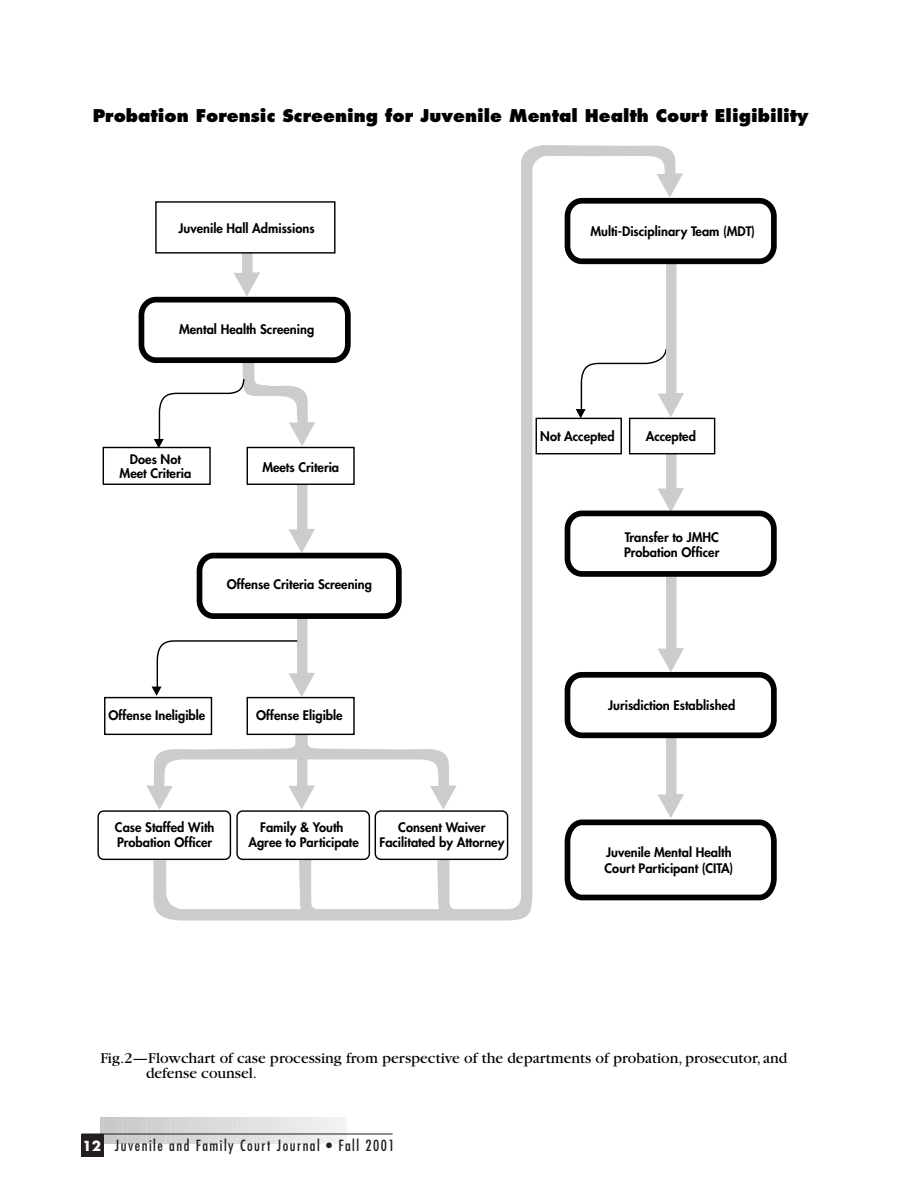
<style>
.page{position:relative;width:918px;height:1188px;background:#fff}
.page>*{position:absolute;margin:0;border:0;box-sizing:border-box;transform-origin:0 0}
.t1{font:800 17.1px "Futura";color:#000}
.t2{font:15.6px/14.2px "Garamond";color:#000}
.t3{font:condensed 15px "Futura";letter-spacing:.1em;color:#231f20}
.t4{font:800 12.9px/15.6px "Futura";color:#000}
.s1{font-weight:700;font-stretch:normal;font-size:13.5px;color:#fff}
</style>
<div class="page">
<hr style="left:100px;top:1118px;width:2px;height:25px;background:#c7c8ca">
<hr style="left:105px;top:1118px;width:2px;height:25px;background:#c7c8ca">
<svg style="left:110px;top:1118px;width:6px;height:25px"></svg>
<hr style="left:119px;top:1118px;width:2px;height:25px;background:#cacbcd">
<hr style="left:124px;top:1118px;width:2px;height:25px;background:#cbccce">
<hr style="left:129px;top:1118px;width:2px;height:25px;background:#cbccce">
<svg style="left:134px;top:1118px;width:1px;height:25px"></svg>
<hr style="left:138px;top:1118px;width:2px;height:25px;background:#cdced0">
<hr style="left:143px;top:1118px;width:2px;height:25px;background:#cecfd1">
<hr style="left:148px;top:1118px;width:2px;height:25px;background:#cfd0d2">
<hr style="left:153px;top:1118px;width:2px;height:25px;background:#cfd0d2">
<svg style="left:158px;top:1118px;width:1px;height:25px"></svg>
<hr style="left:162px;top:1118px;width:2px;height:25px;background:#d1d2d4">
<hr style="left:167px;top:1118px;width:2px;height:25px;background:#d2d3d5">
<hr style="left:172px;top:1118px;width:2px;height:25px;background:#d3d4d6">
<svg style="left:177px;top:1118px;width:6px;height:25px"></svg>
<hr style="left:186px;top:1118px;width:2px;height:25px;background:#d5d6d8">
<hr style="left:191px;top:1118px;width:2px;height:25px;background:#d6d7d9">
<hr style="left:196px;top:1118px;width:2px;height:25px;background:#d7d8da">
<svg style="left:201px;top:1118px;width:1px;height:25px"></svg>
<hr style="left:205px;top:1118px;width:2px;height:25px;background:#d8d9db">
<hr style="left:210px;top:1118px;width:2px;height:25px;background:#d9dadc">
<hr style="left:215px;top:1118px;width:2px;height:25px;background:#dadbdd">
<hr style="left:220px;top:1118px;width:2px;height:25px;background:#dbdcde">
<svg style="left:225px;top:1118px;width:1px;height:25px"></svg>
<hr style="left:229px;top:1118px;width:2px;height:25px;background:#dcdddf">
<hr style="left:234px;top:1118px;width:2px;height:25px;background:#dddee0">
<hr style="left:239px;top:1118px;width:2px;height:25px;background:#dedfe1">
<svg style="left:244px;top:1118px;width:6px;height:25px"></svg>
<hr style="left:253px;top:1118px;width:2px;height:25px;background:#e1e2e4">
<hr style="left:258px;top:1118px;width:2px;height:25px;background:#e1e2e4">
<hr style="left:263px;top:1118px;width:2px;height:25px;background:#e2e3e5">
<svg style="left:268px;top:1118px;width:1px;height:25px"></svg>
<hr style="left:272px;top:1118px;width:2px;height:25px;background:#e4e5e7">
<hr style="left:277px;top:1118px;width:2px;height:25px;background:#e5e6e8">
<hr style="left:282px;top:1118px;width:2px;height:25px;background:#e6e7e9">
<hr style="left:287px;top:1118px;width:2px;height:25px;background:#e7e8e9">
<svg style="left:292px;top:1118px;width:1px;height:25px"></svg>
<hr style="left:296px;top:1118px;width:2px;height:25px;background:#e9eaeb">
<hr style="left:301px;top:1118px;width:2px;height:25px;background:#eaebec">
<hr style="left:306px;top:1118px;width:2px;height:25px;background:#ebebed">
<svg style="left:311px;top:1118px;width:6px;height:25px"></svg>
<hr style="left:320px;top:1118px;width:2px;height:25px;background:#eeeeef">
<hr style="left:325px;top:1118px;width:2px;height:25px;background:#efeff0">
<hr style="left:330px;top:1118px;width:2px;height:25px;background:#f0f0f1">
<svg style="left:335px;top:1118px;width:1px;height:25px"></svg>
<hr style="left:339px;top:1118px;width:2px;height:25px;background:#f1f2f3">
<hr style="left:344px;top:1118px;width:2px;height:25px;background:#f2f3f4">
<div style="left:82px;top:1134px;width:22px;height:22px;background:#231f20"></div>
<hr style="left:82px;top:1134px;width:311px;height:1px;background:#231f20">
<svg style="left:153px;top:145px;width:530px;height:775px"></svg>
<svg style="left:658px;top:454px;width:26px;height:54px"></svg>
<svg style="left:97px;top:201px;width:412px;height:660px"></svg>
<svg style="left:562px;top:508px;width:215px;height:395px"></svg>
<svg style="left:576px;top:264px;width:108px;height:178px"></svg>
<div style="left:565px;top:198px;width:212px;height:66px;border:6px solid #000;border-radius:15px"></div>
<div style="left:629px;top:418px;width:86px;height:36px;border:1px solid #000"></div>
<h1 class="t1" style="left:93px;top:108px;width:717px">Probation Forensic Screening for Juvenile Mental Health Court Eligibility</h1>
<p class="t4" style="left:179px;top:221px;width:138px">Juvenile Hall Admissions</p>
<p class="t4" style="left:590px;top:224px;width:166px">Multi-Disciplinary Team (MDT)</p>
<p class="t4" style="left:179px;top:323px;width:137px">Mental Health Screening</p>
<p class="t4" style="left:120px;top:453px;width:73px;line-height:14.2px;text-align:center">Does Not<br>Meet Criteria</p>
<p class="t4" style="left:262px;top:461px;width:78px">Meets Criteria</p>
<p class="t4" style="left:227px;top:578px;width:147px">Offense Criteria Screening</p>
<p class="t4" style="left:540px;top:429px;width:76px">Not Accepted</p>
<p class="t4" style="left:646px;top:429px;width:52px">Accepted</p>
<p class="t4" style="left:624px;top:530px;width:97px">Transfer to JMHC<br>Probation Officer</p>
<p class="t4" style="left:108px;top:709px;width:98px">Offense Ineligible</p>
<p class="t4" style="left:256px;top:709px;width:88px">Offense Eligible</p>
<p class="t4" style="left:115px;top:820px;width:101px">Case Staffed With<br>Probation Officer</p>
<p class="t4" style="left:248px;top:820px;width:112px;text-align:center">Family &amp; Youth<br>Agree to Participate</p>
<p class="t4" style="left:379px;top:820px;width:126px;text-align:center">Consent Waiver<br>Facilitated by Attorney</p>
<p class="t4" style="left:608px;top:698px;width:129px">Jurisdiction Established</p>
<p class="t4" style="left:605px;top:846px;width:130px">Juvenile Mental Health<br>Court Participant (CITA)</p>
<p class="t2" style="left:146px;top:1053px;width:643px;text-indent:-46px">Fig.2—Flowchart of case processing from perspective of the departments of probation, prosecutor, and defense counsel.</p>
<p class="t3" style="left:82px;top:1139px;width:314px"><span class="s1">12</span> Juvenile and Family Court Journal • Fall 2001</p>
</div>
